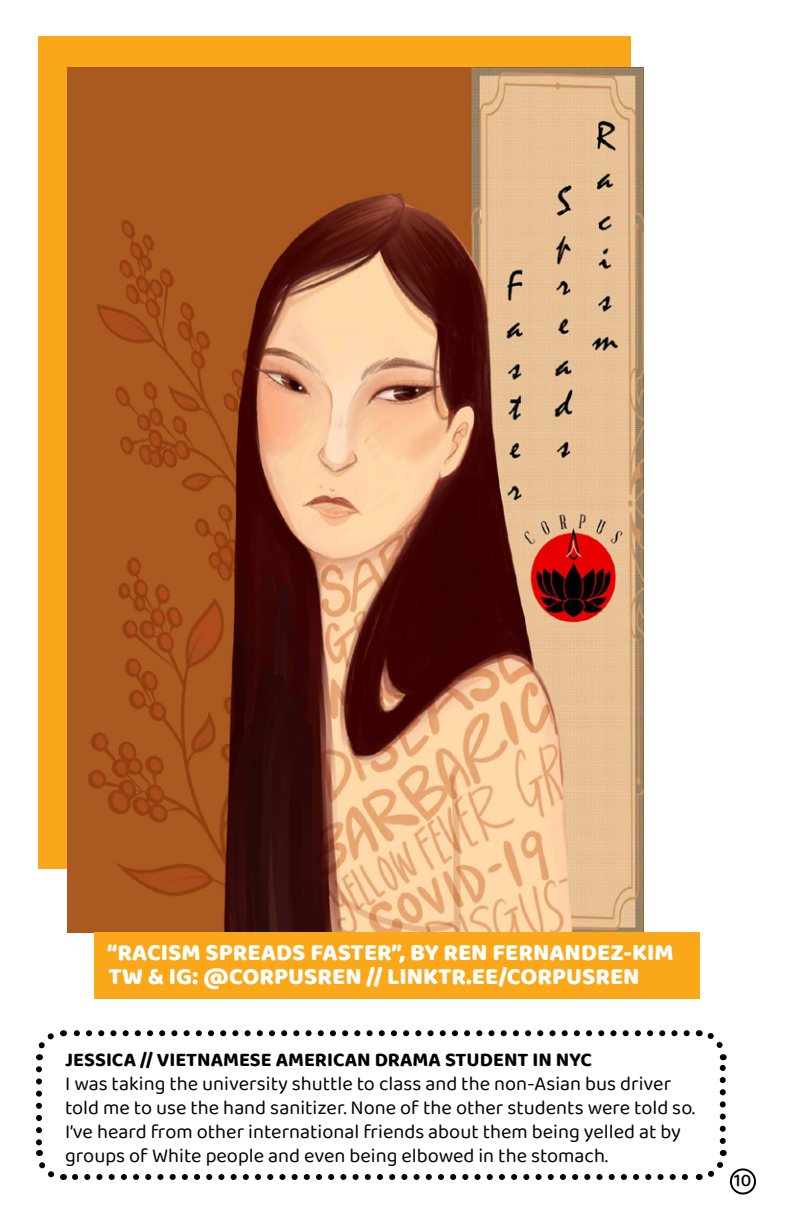
<style>
.page{position:relative;width:792px;height:1224px;background:#fff}
.page>*{position:absolute;margin:0;border:0;box-sizing:border-box;transform-origin:0 0}
.t1{font:800 24.2px/24.2px "Baloo Paaji 2";color:#fff}
.t2{font:20px/24px "Baloo Paaji 2";color:#000}
.t3{font:700 20px "Baloo Paaji 2";color:#000}
.t4{font:500 18px "Baloo Paaji 2";color:#000}
</style>
<div class="page">
<div style="left:38px;top:36px;width:593px;height:833px;background:#faa819"></div>
<img style="left:68px;top:68px;width:576px;height:864px">
<div style="left:94px;top:932px;width:606px;height:67px;background:#faa819"></div>
<svg style="left:75px;top:1174px;width:613px;height:6px"></svg>
<svg style="left:36px;top:1069px;width:28px;height:111px"></svg>
<svg style="left:699px;top:1150px;width:28px;height:30px"></svg>
<svg style="left:698px;top:1030px;width:29px;height:111px"></svg>
<svg style="left:36px;top:1030px;width:651px;height:30px"></svg>
<div style="left:730px;top:1168px;width:26px;height:27px;border:2px solid #000;border-radius:50%"></div>
<p class="t1" style="left:107px;top:940px;width:568px">“RACISM SPREADS FASTER”, BY REN FERNANDEZ-KIM<br>TW &amp; IG: @CORPUSREN // LINKTR.EE/CORPUSREN</p>
<p class="t3" style="left:65px;top:1047px;width:528px">JESSICA // VIETNAMESE AMERICAN DRAMA STUDENT IN NYC</p>
<p class="t2" style="left:65px;top:1071px;width:631px">I was taking the university shuttle to class and the non-Asian bus driver told me to use the hand sanitizer. None of the other students were told so.<br>I’ve heard from other international friends about them being yelled at by groups of White people and even being elbowed in the stomach.</p>
<p class="t4" style="left:734px;top:1170px;width:19px">10</p>
</div>
